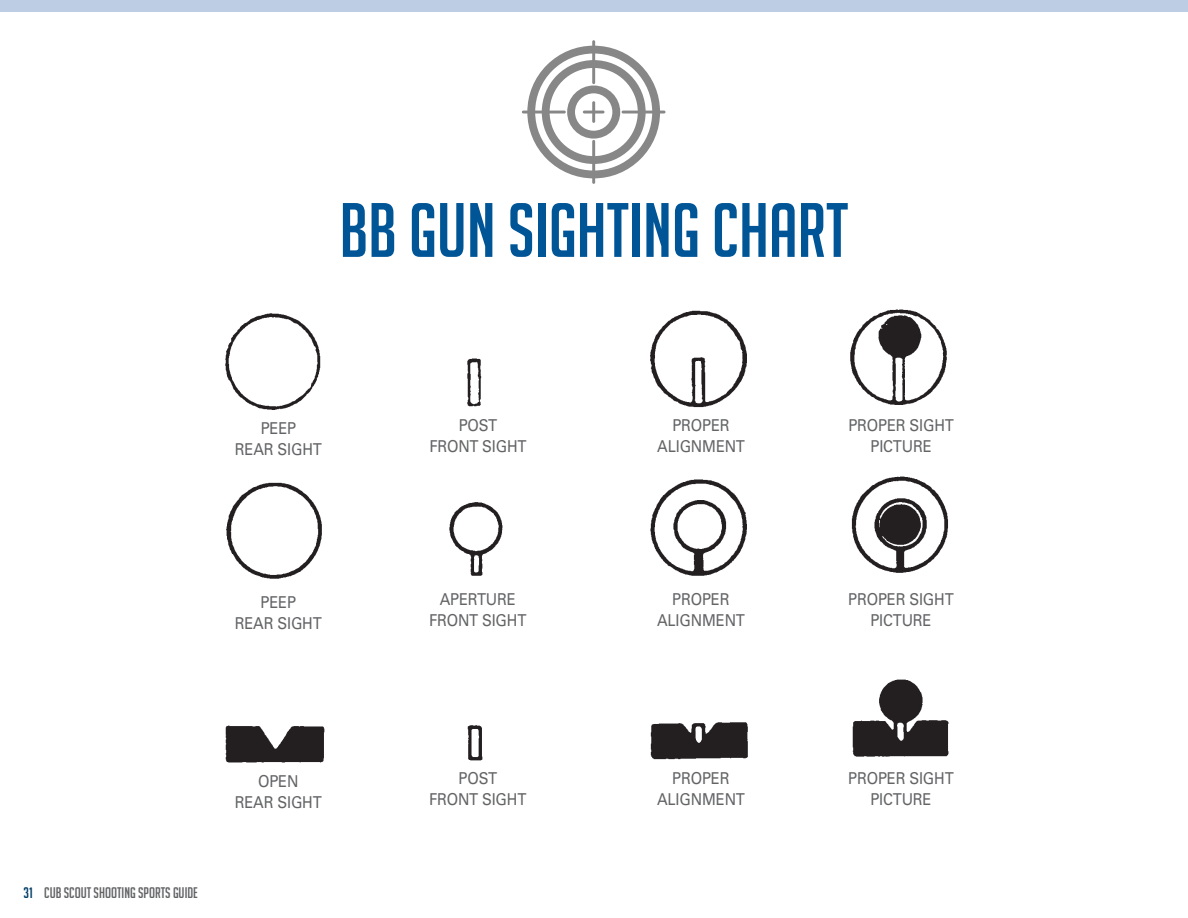
<style>
.page{position:relative;width:1188px;height:918px;background:#fff}
.page>*{position:absolute;margin:0;border:0;box-sizing:border-box;transform-origin:0 0}
.t1{font:75px "Big Noodle Titling";color:#005596}
.t2{font:16.35px/20.9px "Univers LT Std";letter-spacing:-.01em;color:#636466;text-align:center;scale:.9 1}
.t3{font:15px "Big Noodle Titling";color:#636466}
.s1{color:#003d66}
</style>
<div class="page">
<div style="left:0;top:0;width:1188px;height:12px;background:#bdcee4"></div>
<svg style="left:527px;top:46px;width:133px;height:132px"></svg>
<hr style="left:592px;top:140px;width:3px;height:44px;background:#878787">
<hr style="left:592px;top:40px;width:3px;height:44px;background:#878787">
<hr style="left:522px;top:111px;width:44px;height:3px;background:#878787">
<hr style="left:622px;top:111px;width:44px;height:3px;background:#878787">
<hr style="left:583px;top:111px;width:22px;height:3px;background:#878787">
<hr style="left:592px;top:101px;width:3px;height:22px;background:#878787">
<img style="left:225px;top:309px;width:724px;height:454px">
<h1 class="t1" style="left:340px;top:190px;width:510px">BB GUN SIGHTING CHART</h1>
<p class="t2" style="left:235px;top:418px;width:98px">PEEP<br>REAR SIGHT</p>
<p class="t2" style="left:429px;top:415px;width:109px">POST<br>FRONT SIGHT</p>
<p class="t2" style="left:657px;top:415px;width:99px">PROPER<br>ALIGNMENT</p>
<p class="t2" style="left:848px;top:415px;width:119px">PROPER SIGHT<br>PICTURE</p>
<p class="t2" style="left:235px;top:592px;width:98px">PEEP<br>REAR SIGHT</p>
<p class="t2" style="left:429px;top:589px;width:109px">APERTURE<br>FRONT SIGHT</p>
<p class="t2" style="left:657px;top:589px;width:99px">PROPER<br>ALIGNMENT</p>
<p class="t2" style="left:848px;top:589px;width:119px">PROPER SIGHT<br>PICTURE</p>
<p class="t3" style="left:23px;top:885px;width:176px"><span class="s1">31</span> CUB SCOUT SHOOTING SPORTS GUIDE</p>
<p class="t2" style="left:235px;top:771px;width:98px">OPEN<br>REAR SIGHT</p>
<p class="t2" style="left:429px;top:768px;width:109px">POST<br>FRONT SIGHT</p>
<p class="t2" style="left:657px;top:768px;width:99px">PROPER<br>ALIGNMENT</p>
<p class="t2" style="left:848px;top:768px;width:119px">PROPER SIGHT<br>PICTURE</p>
</div>
